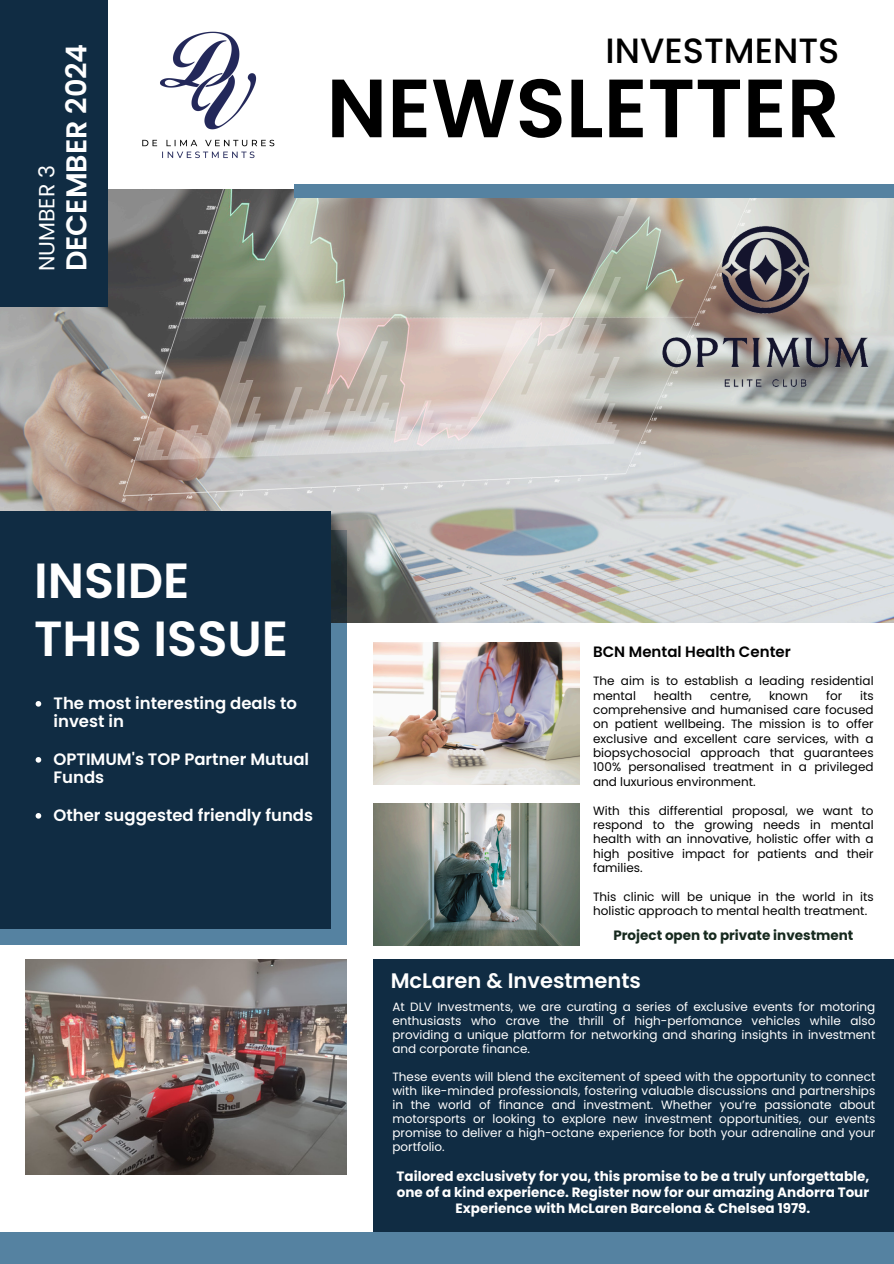
<style>
.page{position:relative;width:894px;height:1264px;background:#fff}
.page>*{position:absolute;margin:0;border:0;box-sizing:border-box;transform-origin:0 0}
.t1{font:600 82.5px "Poppins";color:#000}
.t2{font:600 49.35px/58.3px "Poppins";color:#fff}
.t3{font:500 35.1px "Poppins";color:#000}
.t4{font:600 28.65px "Poppins";color:#fff}
.t5{font:21.9px "Poppins";color:#fff}
.t6{font:600 21px "Poppins";color:#fff}
.t7{font:600 16.5px/18px "Poppins";color:#fff}
.t8{font:600 15px "Poppins";color:#000}
.t9{font:700 13.5px/15.8px "Poppins";color:#fff;text-align:center}
.t10{font:700 13.5px "Poppins";color:#16291e}
.t11{font:12px/14px "Poppins";color:#fff;text-align:justify}
.t12{font:12px/14.4px "Poppins";color:#000}
</style>
<div class="page">
<div style="left:0;top:530px;width:346px;height:415px;background:#5582a1"></div>
<img style="left:0;top:189px;width:893px;height:434px">
<div style="left:294px;top:184px;width:599px;height:14px;background:#5582a1"></div>
<div style="left:0;top:0;width:107px;height:306px;background:#102c43"></div>
<div style="left:0;top:511px;width:331px;height:417px;background:#102c43"></div>
<img style="left:373px;top:642px;width:206px;height:142px">
<img style="left:373px;top:803px;width:206px;height:142px">
<img style="left:25px;top:959px;width:321px;height:215px">
<div style="left:373px;top:959px;width:520px;height:304px;background:#102c43"></div>
<div style="left:0;top:1231px;width:893px;height:32px;background:#5582a1"></div>
<img style="left:637px;top:198px;width:256px;height:236px">
<img style="left:142px;top:31px;width:133px;height:128px">
<svg style="left:36px;top:701px;width:5px;height:5px"></svg>
<svg style="left:36px;top:757px;width:5px;height:5px"></svg>
<svg style="left:36px;top:813px;width:5px;height:5px"></svg>
<p class="t5" style="left:31px;top:271px;width:107px;rotate:-90deg">NUMBER 3</p>
<h3 class="t4" style="left:56px;top:271px;width:229px;rotate:-90deg">DECEMBER 2024</h3>
<h5 class="t3" style="left:605px;top:26px;width:235px">INVESTMENTS</h5>
<h4 class="t1" style="left:326px;top:51px;width:514px">NEWSLETTER</h4>
<h1 class="t2" style="left:34px;top:551px;width:255px">INSIDE<br>THIS ISSUE</h1>
<p class="t7" style="left:54px;top:694px;width:245px">The most interesting deals to invest in</p>
<h2 class="t7" style="left:54px;top:750px;width:257px">OPTIMUM's TOP Partner Mutual<br>Funds</h2>
<p class="t7" style="left:54px;top:806px;width:261px">Other suggested friendly funds</p>
<p class="t8" style="left:593px;top:641px;width:199px">BCN Mental Health Center</p>
<p class="t12" style="left:593px;top:673px;width:282px">The aim is to establish a leading residential mental</p>
<p class="t12" style="left:653px;top:688px;width:40px">health</p>
<p class="t12" style="left:709px;top:688px;width:43px">centre,</p>
<p class="t12" style="left:768px;top:688px;width:41px">known</p>
<p class="t12" style="left:825px;top:688px;width:18px">for</p>
<p class="t12" style="left:593px;top:688px;width:282px;text-align:justify;text-indent:267px">its comprehensive and humanised care focused on patient wellbeing. The mission is to offer exclusive and excellent care services, with a biopsychosocial approach that guarantees 100% personalised treatment in a privileged and luxurious environment.</p>
<p class="t12" style="left:593px;top:803px;width:282px;text-align:justify">With this differential proposal, we want to respond to the growing needs in mental health with an innovative, holistic offer with a high positive impact for patients and their families.</p>
<p class="t12" style="left:593px;top:889px;width:282px">This clinic will be unique in the world in its holistic approach to mental health treatment.</p>
<p class="t10" style="left:613px;top:925px;width:241px">Project open to private investment</p>
<p class="t6" style="left:390px;top:966px;width:252px">McLaren &amp; Investments</p>
<p class="t11" style="left:392px;top:1000px;width:484px">At DLV Investments, we are curating a series of exclusive events for motoring enthusiasts who crave the thrill of high-perfomance vehicles while also providing a unique platform for networking and sharing insights in investment and corporate finance.</p>
<p class="t11" style="left:392px;top:1070px;width:484px">These events will blend the excitement of speed with the opportunity to connect with like-minded professionals, fostering valuable discussions and partnerships in the world of finance and investment. Whether you’re passionate about motorsports or looking to explore new investment opportunities, our events promise to deliver a high-octane experience for both your adrenaline and your portfolio.</p>
<p class="t9" style="left:396px;top:1168px;width:474px">Tailored exclusivety for you, this promise to be a truly unforgettable, one of a kind experience. Register now for our amazing Andorra Tour<br>Experience with McLaren Barcelona &amp; Chelsea 1979.</p>
</div>
